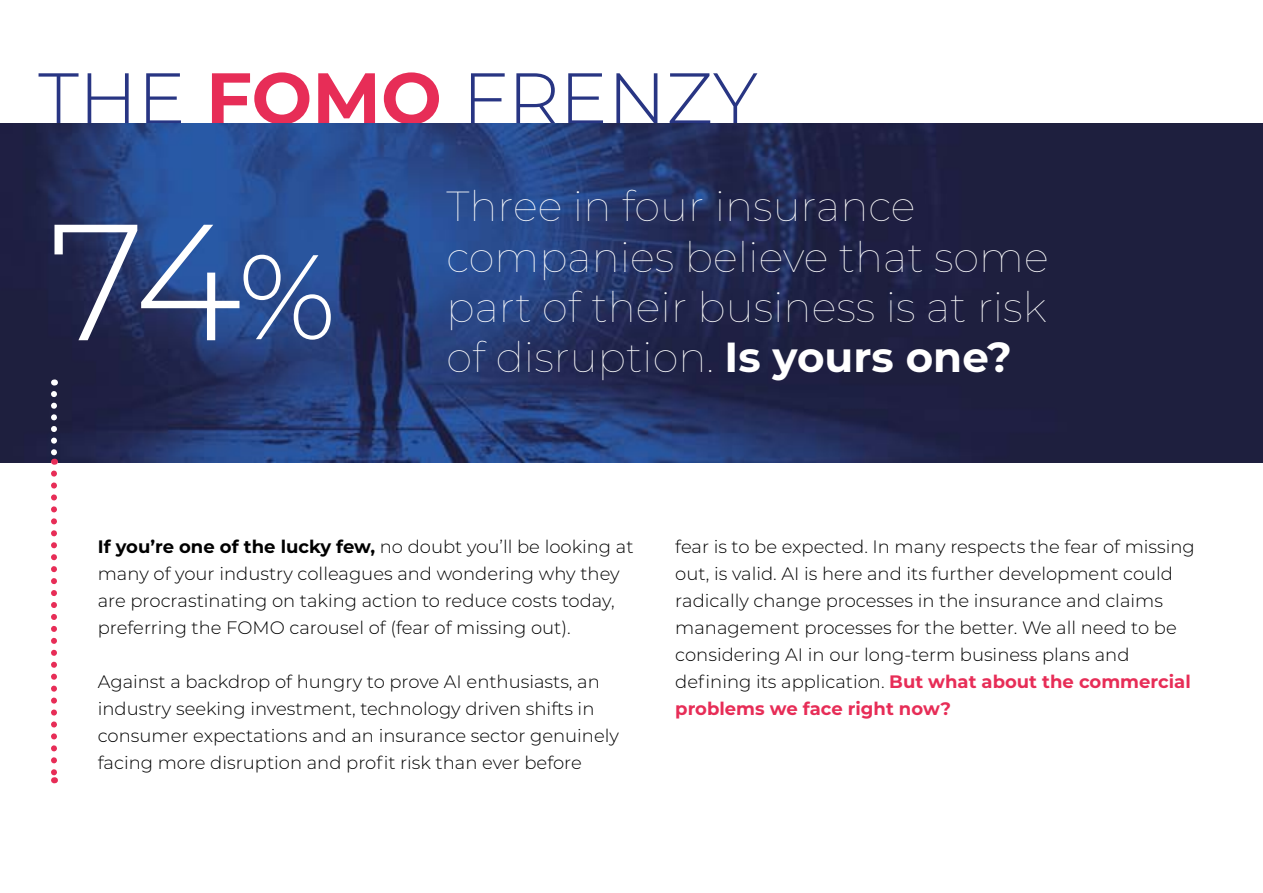
<style>
.page{position:relative;width:1263px;height:893px;background:#fff}
.page>*{position:absolute;margin:0;border:0;box-sizing:border-box;transform-origin:0 0}
.t1{font:300 165px "Montserrat";color:#fff}
.t2{font:300 72px "Montserrat";color:#283583}
.t3{font:100 42px/50.4px "Montserrat";color:#fff}
.t4{font:300 18px/27px "Montserrat";color:#000}
.s1{font-weight:700;color:#e72d57}
.s2{font-size:120px}
.s3{font-weight:700}
</style>
<div class="page">
<img style="left:0;top:123px;width:1263px;height:340px">
<svg style="left:51px;top:394px;width:6px;height:71px"></svg>
<svg style="left:51px;top:473px;width:6px;height:310px"></svg>
<h2 class="t2" style="left:38px;top:49px;width:721px">THE <span class="s1">FOMO</span> FRENZY</h2>
<h1 class="t1" style="left:49px;top:170px;width:289px">74<span class="s2">%</span></h1>
<h3 class="t3" style="left:446px;top:180px;width:604px">Three in four insurance companies believe that some part of their business is at risk of disruption. <span class="s3">Is yours one?</span></h3>
<p class="t4" style="left:98px;top:533px;width:537px"><span class="s3">If you’re one of the lucky few,</span> no doubt you’ll be looking at many of your industry colleagues and wondering why they are procrastinating on taking action to reduce costs today, preferring the FOMO carousel of (fear of missing out).</p>
<p class="t4" style="left:98px;top:668px;width:523px">Against a backdrop of hungry to prove AI enthusiasts, an industry seeking investment, technology driven shifts in consumer expectations and an insurance sector genuinely facing more disruption and profit risk than ever before</p>
<p class="t4" style="left:675px;top:533px;width:521px">fear is to be expected. In many respects the fear of missing out, is valid. AI is here and its further development could radically change processes in the insurance and claims management processes for the better. We all need to be considering AI in our long-term business plans and defining its application. <span class="s1">But what about the commercial problems we face right now?</span></p>
</div>
